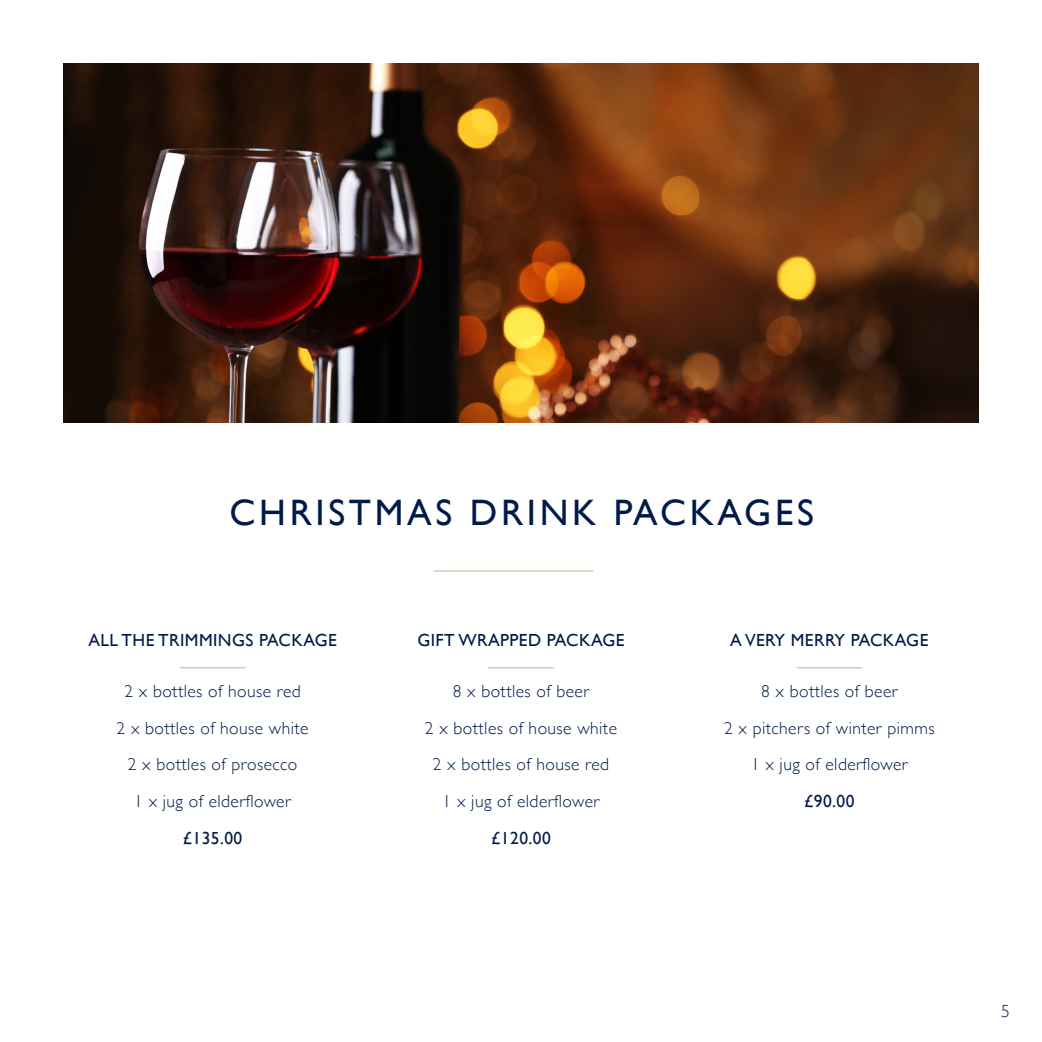
<style>
.page{position:relative;width:1042px;height:1042px;background:#fff}
.page>*{position:absolute;margin:0;border:0;box-sizing:border-box;transform-origin:0 0}
.t1{font:36.75px "Gill Sans";letter-spacing:.1em;color:#001b48}
.t2{font:300 17.5px "Gill Sans";letter-spacing:.025em;color:#001b48}
.t3{font:17.5px "Gill Sans";letter-spacing:.025em;color:#001b48}
</style>
<div class="page">
<hr style="left:180px;top:667px;width:65px;height:1px;background:#cdaa84">
<hr style="left:488px;top:667px;width:66px;height:1px;background:#cdaa84">
<hr style="left:796px;top:667px;width:66px;height:1px;background:#cdaa84">
<img style="left:63px;top:63px;width:916px;height:359px">
<hr style="left:434px;top:570px;width:159px;height:1px;background:#cdaa84">
<p class="t1" style="left:229px;top:491px;width:586px">CHRISTMAS DRINK PACKAGES</p>
<p class="t3" style="left:88px;top:630px;width:250px">ALL THE TRIMMINGS PACKAGE</p>
<p class="t2" style="left:124px;top:677px;width:178px">2 x bottles of house red</p>
<p class="t2" style="left:117px;top:714px;width:194px">2 x bottles of house white</p>
<p class="t2" style="left:128px;top:751px;width:171px">2 x bottles of prosecco</p>
<p class="t2" style="left:134px;top:787px;width:158px">1 x jug of elderflower</p>
<p class="t3" style="left:183px;top:828px;width:61px">£135.00</p>
<p class="t3" style="left:417px;top:630px;width:209px">GIFT WRAPPED PACKAGE</p>
<p class="t2" style="left:453px;top:677px;width:138px">8 x bottles of beer</p>
<p class="t2" style="left:425px;top:714px;width:194px">2 x bottles of house white</p>
<p class="t2" style="left:433px;top:751px;width:178px">2 x bottles of house red</p>
<p class="t2" style="left:443px;top:787px;width:158px">1 x jug of elderflower</p>
<p class="t3" style="left:491px;top:828px;width:61px">£120.00</p>
<p class="t3" style="left:730px;top:630px;width:200px">A VERY MERRY PACKAGE</p>
<p class="t2" style="left:761px;top:677px;width:138px">8 x bottles of beer</p>
<p class="t2" style="left:724px;top:714px;width:212px">2 x pitchers of winter pimms</p>
<p class="t2" style="left:751px;top:751px;width:158px">1 x jug of elderflower</p>
<p class="t3" style="left:804px;top:791px;width:52px">£90.00</p>
<p class="t2" style="left:1001px;top:997px;width:10px">5</p>
</div>
